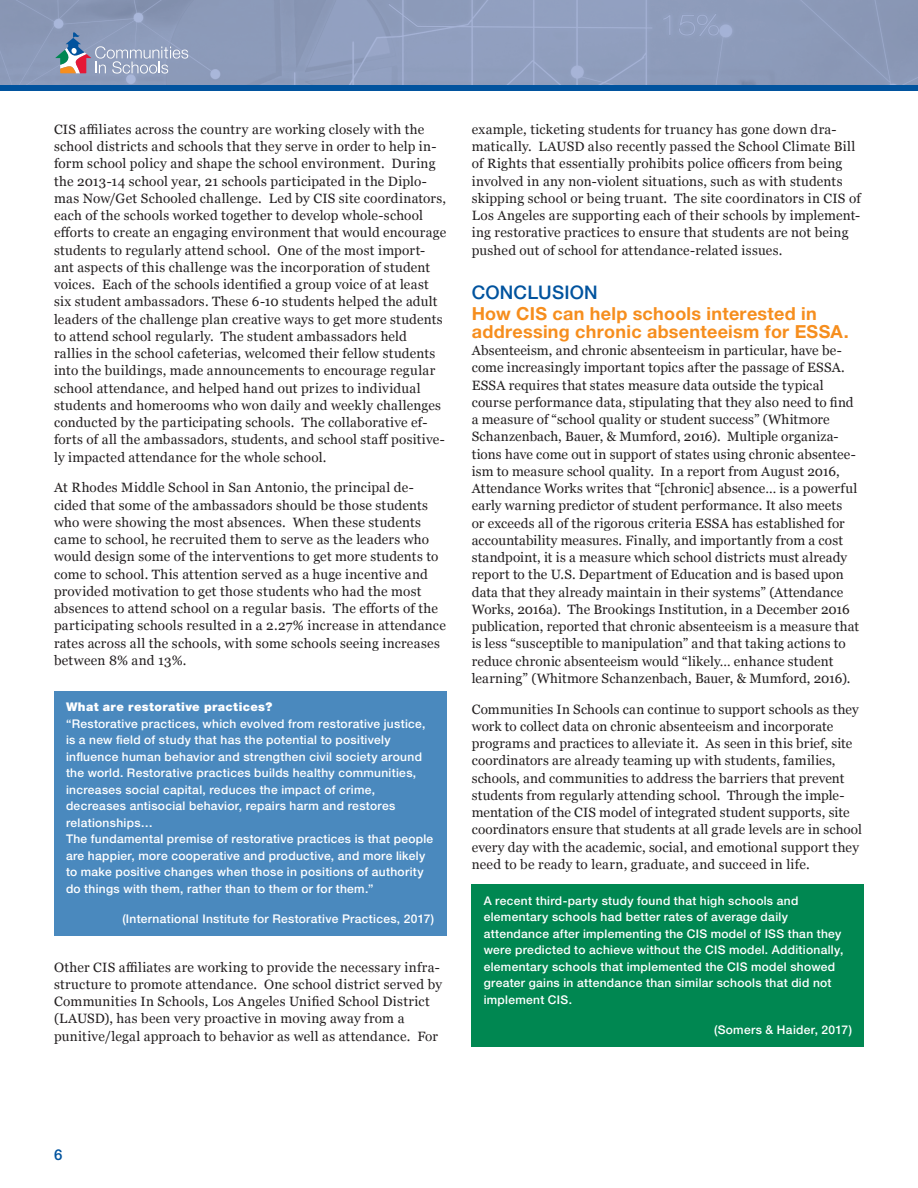
<style>
.page{position:relative;width:918px;height:1188px;background:#fff}
.page>*{position:absolute;margin:0;border:0;box-sizing:border-box;transform-origin:0 0}
.Feature_Title{font:500 18.75px "Helvetica Neue LT Std";letter-spacing:.01em;color:#01539e}
.Feature_Subtitle_1{font:700 18px/18px "Helvetica Neue LT Std";letter-spacing:.015em;color:#f68e1e}
.t1{font:500 15px "Helvetica Neue LT Std";color:#01539e}
.Body_Text{font:13.5px/17.2px "Georgia";letter-spacing:.01em;color:#231f20}
.Call_Out_Box_Body{font:500 12px/16.5px "Helvetica Neue LT Std";letter-spacing:.025em;color:#fff}
.Call_Out_Box_Title{font:900 12px "Helvetica Neue LT Std";letter-spacing:.03em;color:#fff}
</style>
<div class="page">
<img style="left:0;top:0;width:918px;height:86px">
<div style="left:0;top:86px;width:918px;height:5px;background:#01539e"></div>
<svg style="left:55px;top:32px;width:133px;height:42px;background:#98a1ba"></svg>
<div style="left:54px;top:691px;width:392px;height:244px;background:#4a89be"></div>
<div style="left:472px;top:884px;width:392px;height:162px;background:#008751"></div>
<p class="Body_Text" style="left:54px;top:120px;width:394px">CIS affiliates across the country are working closely with the school districts and schools that they serve in order to help in&shy;form school policy and shape the school environment. During the 2013-14 school year, 21 schools participated in the Diplo&shy;mas Now/Get Schooled challenge. Led by CIS site coordinators, each of the schools worked together to develop whole-school efforts to create an engaging environment that would encourage students to regularly attend school. One of the most import&shy;ant aspects of this challenge was the incorporation of student voices. Each of the schools identified a group voice of at least six student ambassadors. These 6-10 students helped the adult leaders of the challenge plan creative ways to get more students to attend school regularly. The student ambassadors held rallies in the school cafeterias, welcomed their fellow students into the buildings, made announcements to encourage regular school attendance, and helped hand out prizes to individual students and homerooms who won daily and weekly challenges conducted by the participating schools. The collaborative ef&shy;forts of all the ambassadors, students, and school staff positive&shy;ly impacted attendance for the whole school.</p>
<p class="Body_Text" style="left:54px;top:479px;width:394px">At Rhodes Middle School in San Antonio, the principal de&shy;cided that some of the ambassadors should be those students who were showing the most absences. When these students came to school, he recruited them to serve as the leaders who would design some of the interventions to get more students to come to school. This attention served as a huge incentive and provided motivation to get those students who had the most absences to attend school on a regular basis. The efforts of the participating schools resulted in a 2.27% increase in attendance rates across all the schools, with some schools seeing increases between 8% and 13%.</p>
<p class="Call_Out_Box_Title" style="left:66px;top:700px;width:208px">What are restorative practices?</p>
<p class="Call_Out_Box_Body" style="left:66px;top:715px;width:369px">“Restorative practices, which evolved from restorative justice, is a new field of study that has the potential to positively influence human behavior and strengthen civil society around the world. Restorative practices builds healthy communities, increases social capital, reduces the impact of crime, decreases antisocial behavior, repairs harm and restores relationships…<br>The fundamental premise of restorative practices is that people are happier, more cooperative and productive, and more likely to make positive changes when those in positions of authority do things with them, rather than to them or for them.”</p>
<p class="Call_Out_Box_Body" style="left:122px;top:910px;width:313px">(International Institute for Restorative Practices, 2017)</p>
<p class="Body_Text" style="left:54px;top:958px;width:390px">Other CIS affiliates are working to provide the necessary infra&shy;structure to promote attendance. One school district served by Communities In Schools, Los Angeles Unified School District (LAUSD), has been very proactive in moving away from a punitive/legal approach to behavior as well as attendance. For</p>
<p class="Body_Text" style="left:472px;top:120px;width:391px">example, ticketing students for truancy has gone down dra&shy;matically. LAUSD also recently passed the School Climate Bill of Rights that essentially prohibits police officers from being involved in any non-violent situations, such as with students skipping school or being truant. The site coordinators in CIS of Los Angeles are supporting each of their schools by implement&shy;ing restorative practices to ensure that students are not being pushed out of school for attendance-related issues.</p>
<p class="Feature_Title" style="left:472px;top:281px;width:128px">CONCLUSION</p>
<p class="Feature_Subtitle_1" style="left:472px;top:304px;width:379px">How CIS can help schools interested in addressing chronic absenteeism for ESSA.</p>
<p class="Body_Text" style="left:472px;top:341px;width:389px">Absenteeism, and chronic absenteeism in particular, have be&shy;come increasingly important topics after the passage of ESSA.<br>ESSA requires that states measure data outside the typical course performance data, stipulating that they also need to find a measure of “school quality or student success” (Whitmore Schanzenbach, Bauer, &amp; Mumford, 2016). Multiple organiza&shy;tions have come out in support of states using chronic absentee&shy;ism to measure school quality. In a report from August 2016, Attendance Works writes that “[chronic] absence… is a powerful early warning predictor of student performance. It also meets<br>or exceeds all of the rigorous criteria ESSA has established for accountability measures. Finally, and importantly from a cost standpoint, it is a measure which school districts must already report to the U.S. Department of Education and is based upon data that they already maintain in their systems” (Attendance Works, 2016a). The Brookings Institution, in a December 2016 publication, reported that chronic absenteeism is a measure that is less “susceptible to manipulation” and that taking actions to reduce chronic absenteeism would “likely… enhance student learning” (Whitmore Schanzenbach, Bauer, &amp; Mumford, 2016).</p>
<p class="Body_Text" style="left:472px;top:700px;width:392px">Communities In Schools can continue to support schools as they work to collect data on chronic absenteeism and incorporate programs and practices to alleviate it. As seen in this brief, site coordinators are already teaming up with students, families, schools, and communities to address the barriers that prevent students from regularly attending school. Through the imple&shy;mentation of the CIS model of integrated student supports, site coordinators ensure that students at all grade levels are in school every day with the academic, social, and emotional support they need to be ready to learn, graduate, and succeed in life.</p>
<p class="Call_Out_Box_Body" style="left:484px;top:892px;width:361px">A recent third-party study found that high schools and elementary schools had better rates of average daily attendance after implementing the CIS model of ISS than they were predicted to achieve without the CIS model. Additionally, elementary schools that implemented the CIS model showed greater gains in attendance than similar schools that did not implement CIS.</p>
<p class="Call_Out_Box_Body" style="left:714px;top:1021px;width:139px">(Somers &amp; Haider, 2017)</p>
<p class="t1" style="left:54px;top:1146px;width:10px">6</p>
</div>
